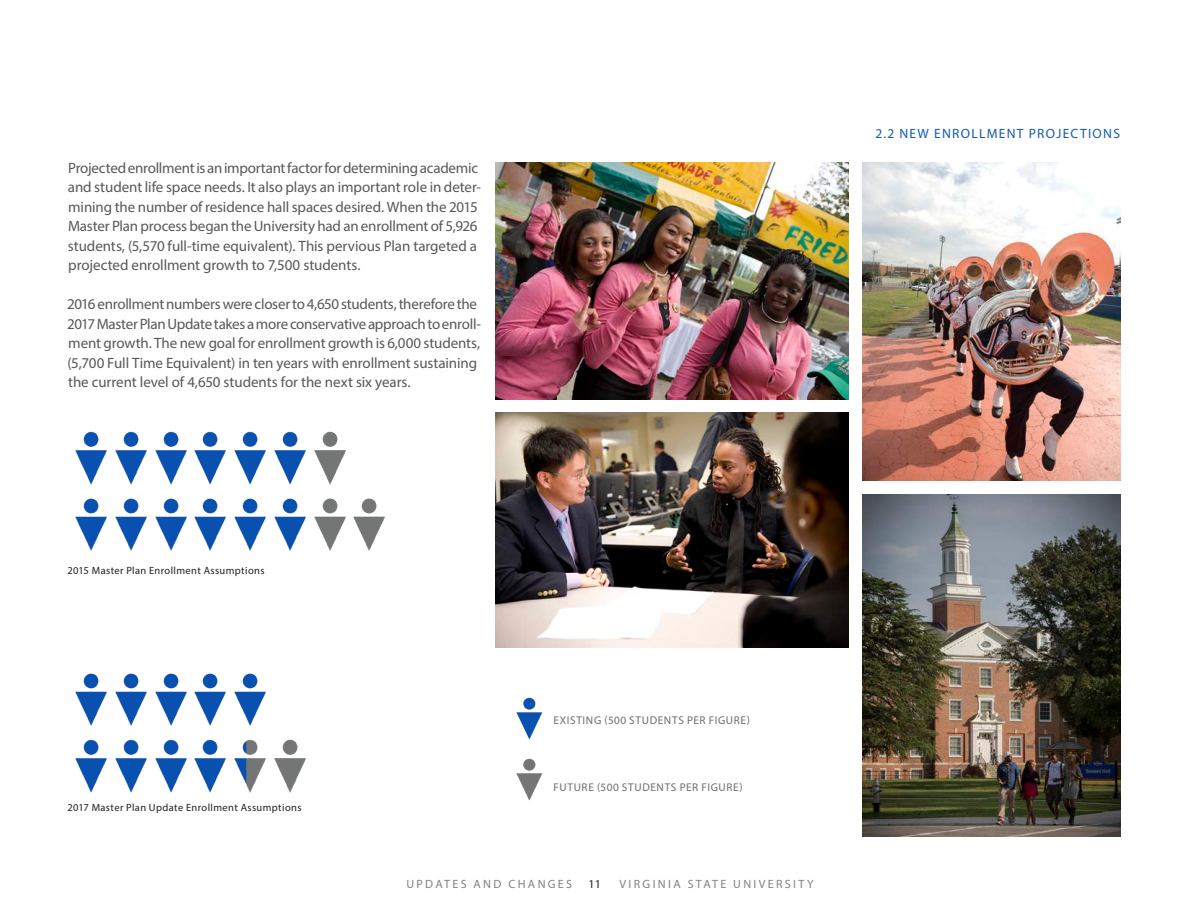
<style>
.page{position:relative;width:1188px;height:918px;background:#fff}
.page>*{position:absolute;margin:0;border:0;box-sizing:border-box;transform-origin:0 0}
.Body{font:15px/19.5px "Myriad Pro";letter-spacing:-.01em;color:#57585a}
.Page_Sub_Headers{font:13.5px "Myriad Pro";letter-spacing:.095em;color:#135cab}
.t1{font:12px "Myriad Pro";letter-spacing:.195em;color:#808285}
.t2{font:12px "Myriad Pro";color:#231f20}
.Legend_Key{font:11.25px "Myriad Pro";letter-spacing:.055em;color:#6c6d70}
.Captions{font:10.5px "Myriad Pro";letter-spacing:.035em;color:#231f20}
</style>
<div class="page">
<img style="left:496px;top:162px;width:353px;height:238px">
<img style="left:863px;top:162px;width:257px;height:318px">
<img style="left:496px;top:413px;width:353px;height:235px">
<img style="left:863px;top:495px;width:257px;height:342px">
<img style="left:75px;top:431px;width:25px;height:48px">
<img style="left:75px;top:479px;width:25px;height:72px">
<img style="left:100px;top:431px;width:40px;height:48px">
<img style="left:100px;top:479px;width:40px;height:72px">
<img style="left:140px;top:431px;width:40px;height:48px">
<img style="left:244px;top:431px;width:15px;height:48px">
<img style="left:140px;top:479px;width:40px;height:72px">
<img style="left:244px;top:479px;width:15px;height:72px">
<img style="left:180px;top:431px;width:64px;height:48px">
<img style="left:259px;top:431px;width:40px;height:48px">
<img style="left:180px;top:479px;width:64px;height:72px">
<img style="left:259px;top:479px;width:40px;height:72px">
<img style="left:299px;top:431px;width:47px;height:48px">
<img style="left:299px;top:479px;width:39px;height:72px">
<img style="left:338px;top:498px;width:47px;height:53px">
<img style="left:75px;top:673px;width:25px;height:48px">
<img style="left:75px;top:721px;width:25px;height:72px">
<img style="left:100px;top:673px;width:40px;height:48px">
<img style="left:100px;top:721px;width:40px;height:72px">
<img style="left:140px;top:673px;width:40px;height:48px">
<img style="left:140px;top:721px;width:40px;height:72px">
<img style="left:180px;top:673px;width:40px;height:48px">
<img style="left:180px;top:721px;width:40px;height:72px">
<img style="left:220px;top:673px;width:46px;height:48px">
<img style="left:284px;top:739px;width:22px;height:54px">
<img style="left:220px;top:721px;width:64px;height:72px">
<img style="left:516px;top:697px;width:27px;height:43px">
<img style="left:516px;top:758px;width:27px;height:43px">
<p class="Body" style="left:68px;top:158px;width:415px">Projected enrollment is an important factor for determining academic and student life space needs. It also plays an important role in deter&shy;mining the number of residence hall spaces desired. When the 2015<br>Master Plan process began the University had an enrollment of 5,926 students, (5,570 full-time equivalent). This pervious Plan targeted a projected enrollment growth to 7,500 students.</p>
<p class="Body" style="left:67px;top:294px;width:415px">2016 enrollment numbers were closer to 4,650 students, therefore the 2017 Master Plan Update takes a more conservative approach to enroll&shy;ment growth. The new goal for enrollment growth is 6,000 students, (5,700 Full Time Equivalent) in ten years with enrollment sustaining the current level of 4,650 students for the next six years.</p>
<p class="Page_Sub_Headers" style="left:876px;top:125px;width:246px">2.2 NEW ENROLLMENT PROJECTIONS</p>
<p class="Captions" style="left:68px;top:564px;width:199px">2015 Master Plan Enrollment Assumptions</p>
<p class="Captions" style="left:68px;top:801px;width:236px">2017 Master Plan Update Enrollment Assumptions</p>
<p class="Legend_Key" style="left:554px;top:714px;width:198px">EXISTING (500 STUDENTS PER FIGURE)</p>
<p class="Legend_Key" style="left:554px;top:780px;width:191px">FUTURE (500 STUDENTS PER FIGURE)</p>
<p class="t1" style="left:406px;top:876px;width:167px">UPDATES AND CHANGES</p>
<p class="t2" style="left:589px;top:876px;width:14px">11</p>
<p class="t1" style="left:620px;top:876px;width:195px">VIRGINIA STATE UNIVERSITY</p>
</div>
